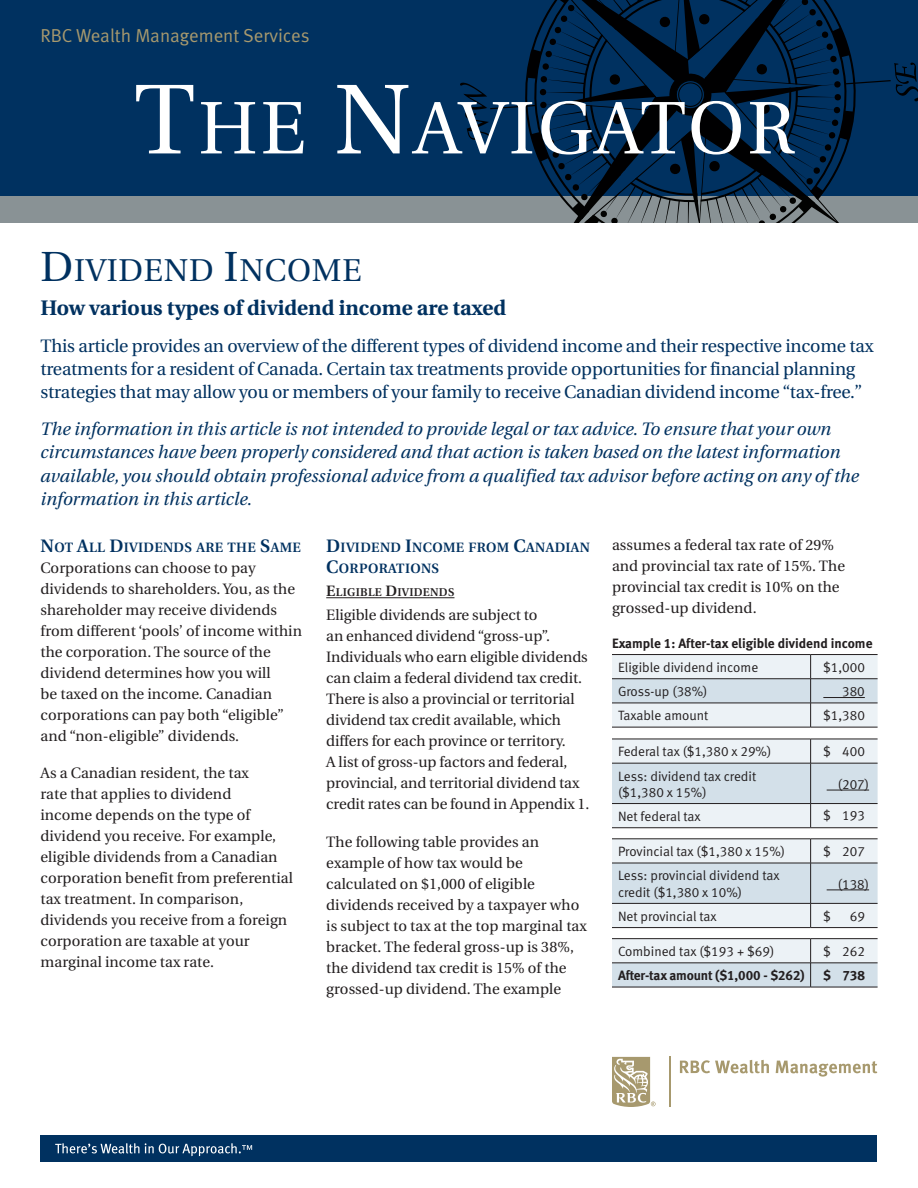
<style>
.page{position:relative;width:918px;height:1188px;background:#fff}
.page>*{position:absolute;margin:0;border:0;box-sizing:border-box;transform-origin:0 0}
.t1{font:74.25px "Utopia";letter-spacing:.04em;color:#fff}
.Title_Exterior_Cover{font:31.5px "Utopia";letter-spacing:.025em;color:#003160}
.Subtitle_Exterior_Co{font:700 21px "Utopia";letter-spacing:.005em;color:#003160}
.t2{font:18.75px "Meta Normal LF";color:#a7996e}
.Introduction_GOLD{font:italic 18px/23.2px "Utopia";color:#003160}
.Introduction_GOLD-2{font:18px/23.2px "Utopia";letter-spacing:-.01em;color:#003160}
.Body{font:15px/21px "Utopia";letter-spacing:.005em;color:#231f20}
.t3{font:13.5px/16.2px "Meta Normal LF";color:#231f20}
.t4{font:13.5px "Meta Bold LF";color:#231f20}
.Text_Headlines{font:600 13.5px "Utopia";letter-spacing:.025em;color:#003160}
.Subhead_2nd_Level{font:600 11.25px "Utopia";letter-spacing:.025em;color:#231f20}
.s1{font-size:99px}
.s2{font-size:42px}
.s3{font-size:18px}
.s4{font-size:15px}
</style>
<div class="page">
<div style="left:0;top:0;width:918px;height:202px;background:#003160"></div>
<div style="left:0;top:196px;width:918px;height:27px;background:#899295"></div>
<svg style="left:460px;top:0;width:458px;height:223px"></svg>
<div style="left:40px;top:1135px;width:838px;height:27px;background:#003160"></div>
<svg style="left:55px;top:1143px;width:84px;height:11px"></svg>
<svg style="left:145px;top:1143px;width:107px;height:13px"></svg>
<svg style="left:612px;top:1057px;width:44px;height:50px"></svg>
<hr style="left:669px;top:1057px;width:1px;height:50px;background:#a7996e">
<svg style="left:680px;top:1060px;width:89px;height:14px"></svg>
<svg style="left:776px;top:1061px;width:101px;height:16px"></svg>
<hr style="left:326px;top:597px;width:128px;height:1px;background:#231f20">
<svg style="left:612px;top:864px;width:266px;height:123px;fill:#d3e0e9"></svg>
<svg style="left:612px;top:655px;width:266px;height:208px"></svg>
<hr style="left:612px;top:863px;width:199px;height:1px;background:#231f20">
<hr style="left:811px;top:863px;width:67px;height:1px;background:#231f20">
<hr style="left:810px;top:863px;width:1px;height:40px;background:#231f20">
<hr style="left:612px;top:903px;width:199px;height:1px;background:#231f20">
<hr style="left:811px;top:903px;width:67px;height:1px;background:#231f20">
<svg style="left:810px;top:904px;width:1px;height:23px"></svg>
<hr style="left:612px;top:927px;width:199px;height:1px;background:#231f20">
<hr style="left:811px;top:927px;width:67px;height:1px;background:#231f20">
<hr style="left:612px;top:938px;width:199px;height:1px;background:#231f20">
<hr style="left:811px;top:938px;width:67px;height:1px;background:#231f20">
<svg style="left:810px;top:939px;width:1px;height:48px"></svg>
<hr style="left:612px;top:963px;width:199px;height:1px;background:#231f20">
<hr style="left:811px;top:963px;width:67px;height:1px;background:#231f20">
<hr style="left:612px;top:987px;width:199px;height:1px;background:#231f20">
<hr style="left:811px;top:987px;width:67px;height:1px;background:#231f20">
<hr style="left:612px;top:654px;width:199px;height:1px;background:#231f20">
<hr style="left:811px;top:654px;width:67px;height:1px;background:#231f20">
<hr style="left:612px;top:678px;width:199px;height:1px;background:#231f20">
<hr style="left:811px;top:678px;width:67px;height:1px;background:#231f20">
<hr style="left:823px;top:697px;width:42px;height:1px;background:#231f20">
<hr style="left:827px;top:790px;width:42px;height:1px;background:#231f20">
<hr style="left:827px;top:890px;width:42px;height:1px;background:#231f20">
<p class="t2" style="left:40px;top:25px;width:271px">RBC Wealth Management Services</p>
<h1 class="t1" style="left:134px;top:87px;width:663px"><span class="s1">T</span>HE <span class="s1">N</span>AVIGATOR</h1>
<p class="Title_Exterior_Cover" style="left:40px;top:253px;width:323px"><span class="s2">D</span>IVIDEND <span class="s2">I</span>NCOME</p>
<p class="Subtitle_Exterior_Co" style="left:40px;top:296px;width:467px">How various types of dividend income are taxed</p>
<p class="Introduction_GOLD-2" style="left:40px;top:335px;width:834px">This article provides an overview of the different types of dividend income and their respective income tax treatments for a resident of Canada. Certain tax treatments provide opportunities for financial planning strategies that may allow you or members of your family to receive Canadian dividend income “tax-free.”</p>
<p class="Introduction_GOLD" style="left:40px;top:418px;width:820px">The information in this article is not intended to provide legal or tax advice. To ensure that your own circumstances have been properly considered and that action is taken based on the latest information available, you should obtain professional advice from a qualified tax advisor before acting on any of the information in this article.</p>
<p class="Text_Headlines" style="left:40px;top:540px;width:262px"><span class="s3">N</span>OT <span class="s3">A</span>LL <span class="s3">D</span>IVIDEND S ARE THE <span class="s3">S</span>AME</p>
<p class="Body" style="left:40px;top:558px;width:263px">Corporations can choose to pay dividends to shareholders. You, as the shareholder may receive dividends from different ‘pools’ of income within the corporation. The source of the dividend determines how you will<br>be taxed on the income. Canadian corporations can pay both “eligible” and “non-eligible” dividends.</p>
<p class="Body" style="left:40px;top:763px;width:254px">As a Canadian resident, the tax<br>rate that applies to dividend<br>income depends on the type of dividend you receive. For example, eligible dividends from a Canadian corporation benefit from preferential tax treatment. In comparison, dividends you receive from a foreign corporation are taxable at your marginal income tax rate.</p>
<p class="Body" style="left:612px;top:534px;width:235px">assumes a federal tax rate of 29% and provincial tax rate of 15%. The provincial tax credit is 10% on the grossed-up dividend.</p>
<p class="t4" style="left:612px;top:635px;width:262px">Example 1: After-tax eligible dividend income</p>
<p class="t3" style="left:618px;top:659px;width:142px">Eligible dividend income</p>
<p class="t3" style="left:823px;top:659px;width:43px">$1,000</p>
<p class="t3" style="left:618px;top:683px;width:91px">Gross-up (38%)</p>
<p class="t3" style="left:842px;top:683px;width:24px">380</p>
<p class="t3" style="left:618px;top:707px;width:92px">Taxable amount</p>
<p class="t3" style="left:823px;top:707px;width:43px">$1,380</p>
<p class="t3" style="left:618px;top:743px;width:155px">Federal tax ($1,380 x 29%)</p>
<p class="t3" style="left:823px;top:743px;width:43px">$ 400</p>
<p class="t3" style="left:618px;top:768px;width:140px">Less: dividend tax credit ($1,380 x 15%)</p>
<p class="t3" style="left:838px;top:776px;width:33px">(207)</p>
<p class="t3" style="left:618px;top:808px;width:84px">Net federal tax</p>
<p class="t3" style="left:823px;top:807px;width:43px">$ 193</p>
<p class="t3" style="left:618px;top:843px;width:169px">Provincial tax ($1,380 x 15%)</p>
<p class="t3" style="left:823px;top:843px;width:43px">$ 207</p>
<p class="t3" style="left:618px;top:868px;width:163px">Less: provincial dividend tax credit ($1,380 x 10%)</p>
<p class="t3" style="left:838px;top:876px;width:33px">(138)</p>
<p class="t3" style="left:618px;top:908px;width:100px">Net provincial tax</p>
<p class="t3" style="left:823px;top:908px;width:9px">$</p>
<p class="t3" style="left:850px;top:908px;width:17px">69</p>
<p class="t3" style="left:618px;top:943px;width:158px">Combined tax ($193 + $69)</p>
<p class="t3" style="left:823px;top:943px;width:43px">$ 262</p>
<p class="t4" style="left:618px;top:967px;width:188px">After-tax amount ($1,000 - $262)</p>
<p class="t4" style="left:823px;top:968px;width:43px">$ 738</p>
<p class="Text_Headlines" style="left:326px;top:540px;width:211px"><span class="s3">D</span>IVIDEND <span class="s3">I</span>NCOME FROM <span class="s3">C</span>ANAD</p>
<p class="Text_Headlines" style="left:566px;top:540px;width:17px">IAN</p>
<p class="Text_Headlines" style="left:326px;top:561px;width:115px"><span class="s3">C</span>ORPORATIONS</p>
<p class="Subhead_2nd_Level" style="left:326px;top:586px;width:130px"><span class="s4">E</span>LIGIBLE <span class="s4">D</span>IVIDENDS</p>
<p class="Body" style="left:326px;top:605px;width:265px">Eligible dividends are subject to<br>an enhanced dividend “gross-up”.<br>Individuals who earn eligible dividends can claim a federal dividend tax credit.<br>There is also a provincial or territorial dividend tax credit available, which differs for each province or territory.<br>A list of gross-up factors and federal, provincial, and territorial dividend tax credit rates can be found in Appendix 1.</p>
<p class="Body" style="left:326px;top:831px;width:262px">The following table provides an example of how tax would be calculated on $1,000 of eligible dividends received by a taxpayer who is subject to tax at the top marginal tax bracket. The federal gross-up is 38%, the dividend tax credit is 15% of the grossed-up dividend. The example</p>
</div>
